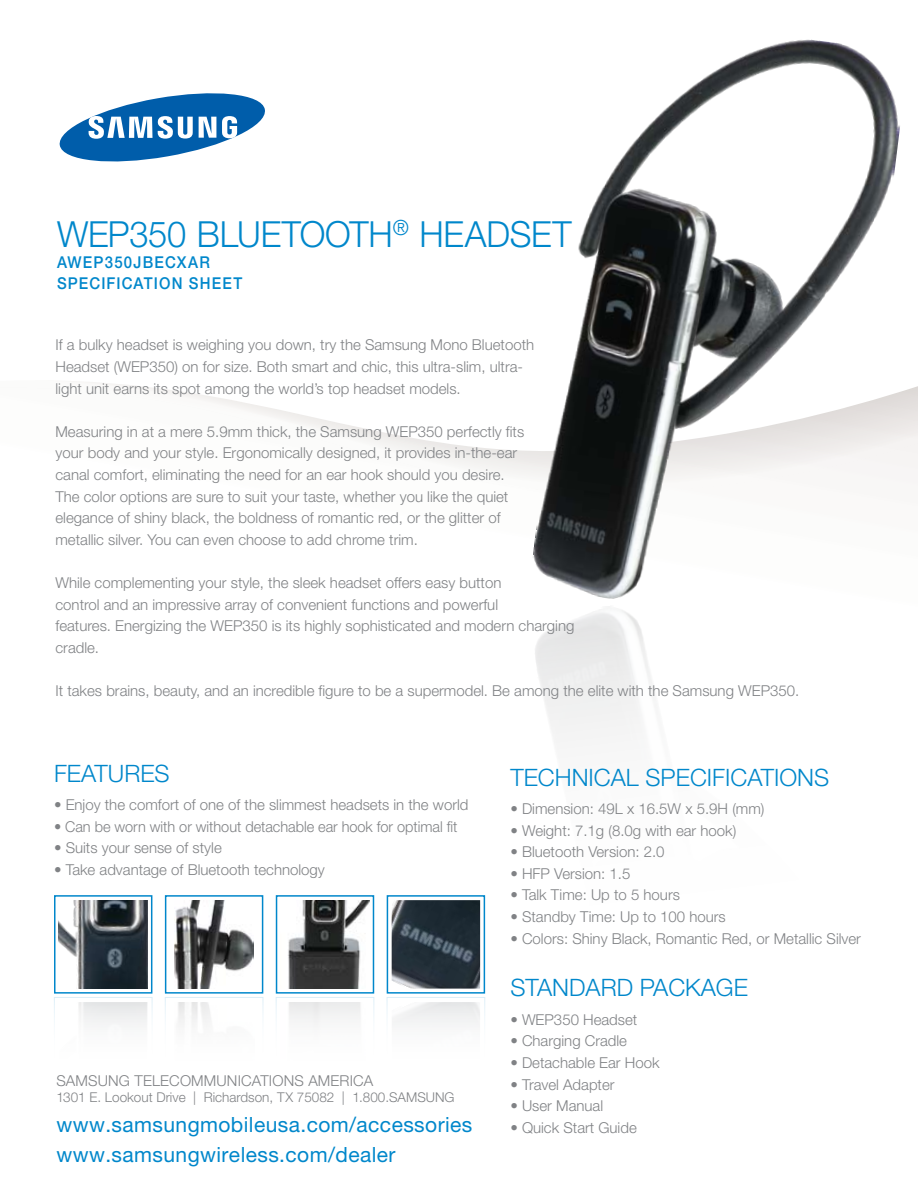
<style>
.page{position:relative;width:918px;height:1188px;background:#fff}
.page>*{position:absolute;margin:0;border:0;box-sizing:border-box;transform-origin:0 0}
.t1{font:300 36px "Helvetica Neue";letter-spacing:-.005em;color:#0087cb;scale:.96 1}
.t2{font:300 24px "Helvetica Neue";color:#0087cb}
.t3{font:21px/30px "Helvetica Neue";letter-spacing:.02em;color:#0087cb}
.t4{font:500 16.35px/21px "Helvetica Neue";letter-spacing:.08em;color:#0087cb;scale:.92 1}
.t5{font:300 15px/21.6px "Helvetica Neue";color:#808285}
.t6{font:300 13.5px "Helvetica Neue";color:#808285}
</style>
<div class="page">
<div style="left:54px;top:895px;width:98px;height:99px;border:2px solid #0087cb"></div>
<div style="left:387px;top:895px;width:98px;height:99px;border:2px solid #0087cb"></div>
<div style="left:276px;top:895px;width:98px;height:99px;border:2px solid #0087cb"></div>
<div style="left:165px;top:895px;width:98px;height:99px;border:2px solid #0087cb"></div>
<svg style="left:59px;top:93px;width:206px;height:69px"></svg>
<div style="left:427px;top:457px;width:491px;height:19px;background:#f6f5f3"></div>
<svg style="left:73px;top:381px;width:845px;height:76px"></svg>
<img style="left:59px;top:900px;width:88px;height:89px">
<img style="left:392px;top:900px;width:88px;height:89px">
<img style="left:288px;top:900px;width:81px;height:89px">
<img style="left:174px;top:900px;width:80px;height:89px">
<img style="left:178px;top:1002px;width:33px;height:23px">
<img style="left:529px;top:39px;width:380px;height:538px">
<img style="left:535px;top:577px;width:119px;height:166px">
<h1 class="t1" style="left:57px;top:212px;width:538px">WEP350 BLUETOOTH<sup>®</sup> HEADSET</h1>
<p class="t4" style="left:57px;top:252px;width:203px">AWEP350JBECXAR<br>SPECIFICATION SHEET</p>
<p class="t5" style="left:56px;top:334px;width:480px">If a bulky headset is weighing you down, try the Samsung Mono Bluetooth<br>Headset (WEP350) on for size. Both smart and chic, this ultra-slim, ultra&shy;light unit earns its spot among the world’s top headset models.</p>
<p class="t5" style="left:56px;top:420px;width:470px">Measuring in at a mere 5.9mm thick, the Samsung WEP350 perfectly fits your body and your style. Ergonomically designed, it provides in-the-ear canal comfort, eliminating the need for an ear hook should you desire.<br>The color options are sure to suit your taste, whether you like the quiet elegance of shiny black, the boldness of romantic red, or the glitter of metallic silver. You can even choose to add chrome trim.</p>
<p class="t5" style="left:56px;top:572px;width:520px">While complementing your style, the sleek headset offers easy button<br>control and an impressive array of convenient functions and powerful<br>features. Energizing the WEP350 is its highly sophisticated and modern charging cradle.</p>
<p class="t5" style="left:56px;top:680px;width:745px">It takes brains, beauty, and an incredible figure to be a supermodel. Be among the elite with the Samsung WEP350.</p>
<h2 class="t2" style="left:54px;top:758px;width:117px">FEATURES</h2>
<p class="t5" style="left:54px;top:794px;width:416px">• Enjoy the comfort of one of the slimmest headsets in the world</p>
<p class="t5" style="left:54px;top:815px;width:405px">• Can be worn with or without detachable ear hook for optimal fit</p>
<p class="t5" style="left:54px;top:837px;width:169px">• Suits your sense of style</p>
<p class="t5" style="left:54px;top:858px;width:272px">• Take advantage of Bluetooth technology</p>
<p class="t5" style="left:56px;top:1069px;width:319px">SAMSUNG TELECOMMUNICATIONS AMERICA</p>
<p class="t6" style="left:56px;top:1089px;width:400px">1301 E. Lookout Drive | Richardson, TX 75082 | 1.800.SAMSUNG</p>
<h3 class="t3" style="left:56px;top:1110px;width:418px">www.samsungmobileusa.com/accessories www.samsungwireless.com/dealer</h3>
<h2 class="t2" style="left:510px;top:762px;width:320px">TECHNICAL SPECIFICATIONS</h2>
<p class="t5" style="left:510px;top:798px;width:256px">• Dimension: 49L x 16.5W x 5.9H (mm)</p>
<p class="t5" style="left:510px;top:819px;width:227px">• Weight: 7.1g (8.0g with ear hook)</p>
<p class="t5" style="left:510px;top:841px;width:156px">• Bluetooth Version: 2.0</p>
<p class="t5" style="left:510px;top:862px;width:122px">• HFP Version: 1.5</p>
<p class="t5" style="left:510px;top:884px;width:171px">• Talk Time: Up to 5 hours</p>
<p class="t5" style="left:510px;top:906px;width:217px">• Standby Time: Up to 100 hours</p>
<p class="t5" style="left:510px;top:927px;width:352px">• Colors: Shiny Black, Romantic Red, or Metallic Silver</p>
<h2 class="t2" style="left:510px;top:973px;width:239px">STANDARD PACKAGE</h2>
<p class="t5" style="left:510px;top:1008px;width:128px">• WEP350 Headset</p>
<p class="t5" style="left:510px;top:1030px;width:118px">• Charging Cradle</p>
<p class="t5" style="left:510px;top:1052px;width:151px">• Detachable Ear Hook</p>
<p class="t5" style="left:510px;top:1073px;width:106px">• Travel Adapter</p>
<p class="t5" style="left:510px;top:1095px;width:94px">• User Manual</p>
<p class="t5" style="left:510px;top:1116px;width:128px">• Quick Start Guide</p>
</div>
